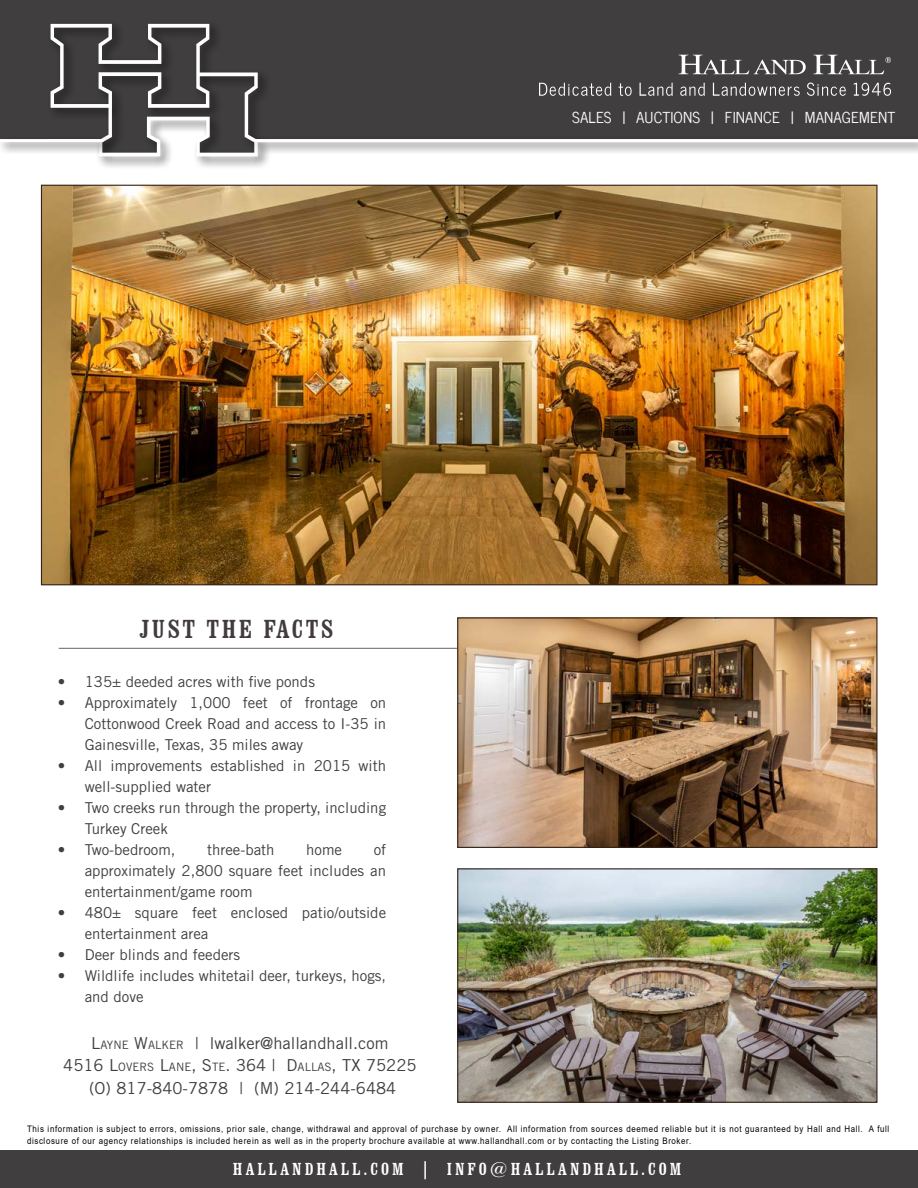
<style>
.page{position:relative;width:918px;height:1188px;background:#fff}
.page>*{position:absolute;margin:0;border:0;box-sizing:border-box;transform-origin:0 0}
.t1{font:condensed 27px "Clarendon BT";letter-spacing:.09em;color:#433c3c}
.t2{font:condensed 18px "Clarendon BT";letter-spacing:.17em;color:#fff}
.t3{font:16.5px/22.5px "Trade Gothic LT Std";color:#403e3e;text-align:center}
.t4{font:15.15px "News Cycle";letter-spacing:.01em;color:#fff}
.t5{font:15px/21px "Trade Gothic LT Std";color:#403e3e}
.t6{font:9px/12px "Arial";letter-spacing:.08em;color:#000;scale:.88 1}
.s1{font-style:inherit}
.s2{font-size:11.55px}
</style>
<div class="page">
<div style="left:0;top:0;width:918px;height:153px;background:#403e3e"></div>
<div style="left:0;top:1151px;width:918px;height:37px;background:#403e3e"></div>
<div style="left:47px;top:20px;width:224px;height:150px;background:#000;opacity:.6"></div>
<svg style="left:0;top:24px;width:918px;height:144px"></svg>
<hr style="left:59px;top:648px;width:419px;height:1px;background:#403e3e">
<img style="left:459px;top:619px;width:417px;height:227px">
<div style="left:457px;top:617px;width:421px;height:231px;border:1px solid #342117"></div>
<img style="left:43px;top:187px;width:833px;height:396px">
<img style="left:459px;top:870px;width:417px;height:231px">
<div style="left:457px;top:868px;width:421px;height:235px;border:1px solid #342117"></div>
<p class="t4" style="left:572px;top:104px;width:325px">SALES | AUCTIONS | FINANCE | MANAGEMENT</p>
<h1 class="t1" style="left:140px;top:612px;width:195px">JUST THE FACTS</h1>
<p class="t5" style="left:58px;top:671px;width:259px">• 135± deeded acres with five ponds</p>
<p class="t5" style="left:85px;top:692px;width:303px;text-align:justify;text-indent:-27px">• Approximately 1,000 feet of frontage on Cottonwood Creek Road and access to I-35 in Gainesville, Texas, 35 miles away</p>
<p class="t5" style="left:85px;top:755px;width:303px;text-indent:-27px">• All improvements established in 2015 with well-supplied water</p>
<p class="t5" style="left:85px;top:797px;width:303px;text-indent:-27px">• Two creeks run through the property, including<br>Turkey Creek</p>
<p class="t5" style="left:58px;top:839px;width:119px">• Two-bedroom,</p>
<p class="t5" style="left:207px;top:839px;width:69px">three-bath</p>
<p class="t5" style="left:306px;top:839px;width:37px">home</p>
<p class="t5" style="left:85px;top:839px;width:303px;text-align:justify;text-indent:289px">of approximately 2,800 square feet includes an entertainment/game room</p>
<p class="t5" style="left:85px;top:902px;width:303px;text-indent:-27px">• 480± square feet enclosed patio/outside entertainment area</p>
<p class="t5" style="left:58px;top:944px;width:184px">• Deer blinds and feeders</p>
<p class="t5" style="left:85px;top:965px;width:303px;text-indent:-27px">• Wildlife includes whitetail deer, turkeys, hogs, and dove</p>
<p class="t3" style="left:63px;top:1032px;width:355px"><span class="s1">L</span><span class="s2">AYNE</span> <span class="s1">W</span><span class="s2">ALKER</span> <span class="s1">|</span> lwalker@hallandhall.com<br><span class="s1">4516 L</span><span class="s2">OVERS</span> <span class="s1">L</span><span class="s2">ANE</span><span class="s1">, S</span><span class="s2">TE</span><span class="s1">. 364 | D</span><span class="s2">ALLAS</span><span class="s1">, TX 75225 (O)</span> 817-840-7878 | (M) 214-244-6484</p>
<p class="t6" style="left:27px;top:1123px;width:981px">This information is subject to errors, omissions, prior sale, change, withdrawal and approval of purchase by owner. All information from sources deemed reliable but it is not guaranteed by Hall and Hall. A full disclosure of our agency relationships is included herein as well as in the property brochure available at www.hallandhall.com or by contacting the Listing Broker.</p>
<p class="t2" style="left:233px;top:1158px;width:450px">HALLANDHALL.COM | INFO@HALLANDHALL.COM</p>
</div>
